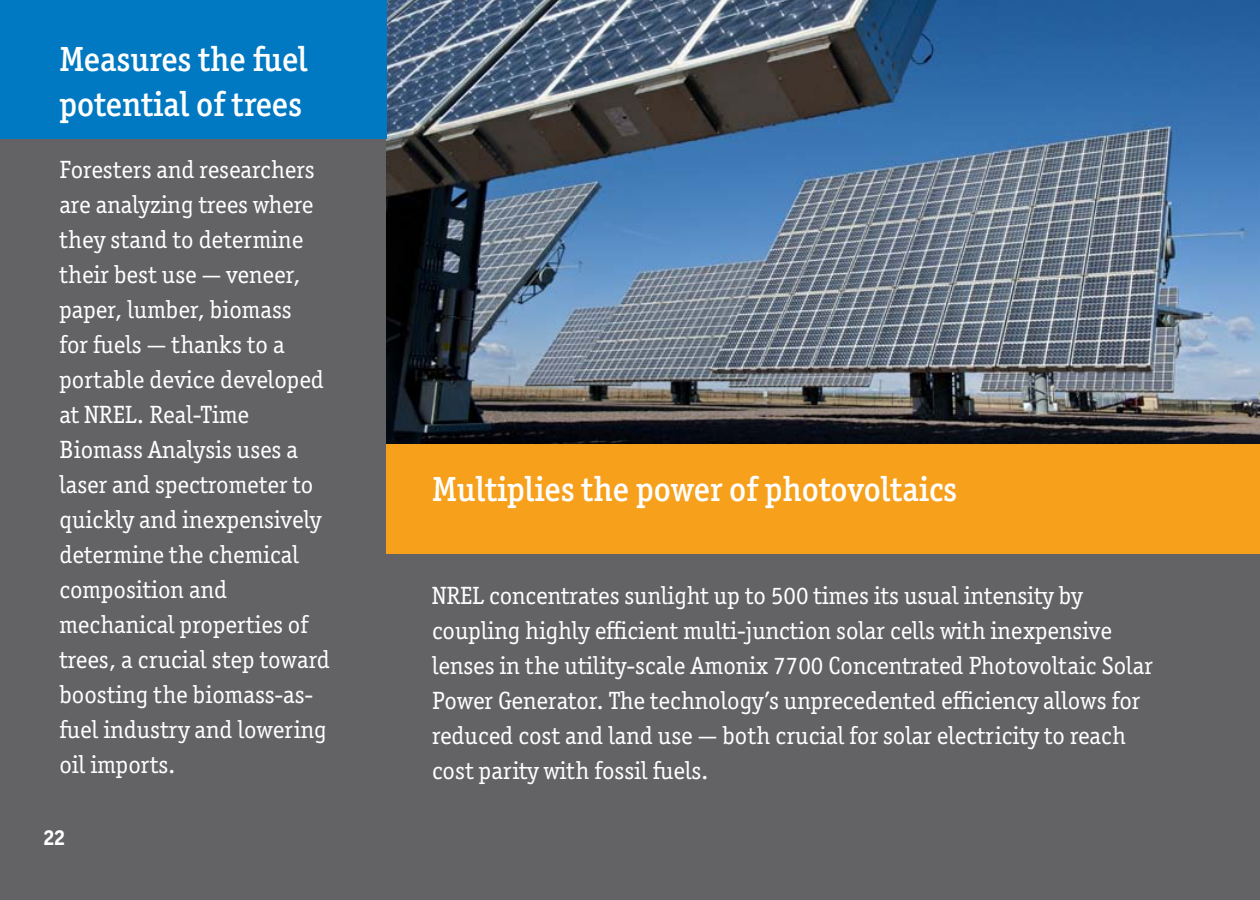
<style>
.page{position:relative;width:1260px;height:900px;background:#636366}
.page>*{position:absolute;margin:0;border:0;box-sizing:border-box;transform-origin:0 0}
.t1{font:500 35px/45px "Officina Serif ITC Std";color:#fff}
.t2{font:25px/35px "Officina Serif ITC Std";color:#fff}
.t3{font:700 22.5px "Officina Display ITC Std";color:#fff}
</style>
<div class="page">
<img style="left:386px;top:0;width:874px;height:445px">
<div style="left:0;top:0;width:386px;height:139px;background:#0079c2"></div>
<div style="left:386px;top:445px;width:874px;height:109px;background:#f6a01b"></div>
<p class="t1" style="left:59px;top:36px;width:250px">Measures the fuel potential of trees</p>
<p class="t2" style="left:59px;top:152px;width:272px">Foresters and researchers are analyzing trees where they stand to determine their best use — veneer, paper, lumber, biomass<br>for fuels — thanks to a portable device developed at NREL. Real-Time<br>Biomass Analysis uses a laser and spectrometer to quickly and inexpensively determine the chemical composition and mechanical properties of trees, a crucial step toward boosting the biomass-as&shy;fuel industry and lowering oil imports.</p>
<p class="t3" style="left:43px;top:824px;width:23px">22</p>
<p class="t1" style="left:432px;top:467px;width:527px">Multiplies the power of photovoltaics</p>
<p class="t2" style="left:432px;top:578px;width:722px">NREL concentrates sunlight up to 500 times its usual intensity by coupling highly efficient multi-junction solar cells with inexpensive lenses in the utility-scale Amonix 7700 Concentrated Photovoltaic Solar Power Generator. The technology’s unprecedented efficiency allows for reduced cost and land use — both crucial for solar electricity to reach cost parity with fossil fuels.</p>
</div>
